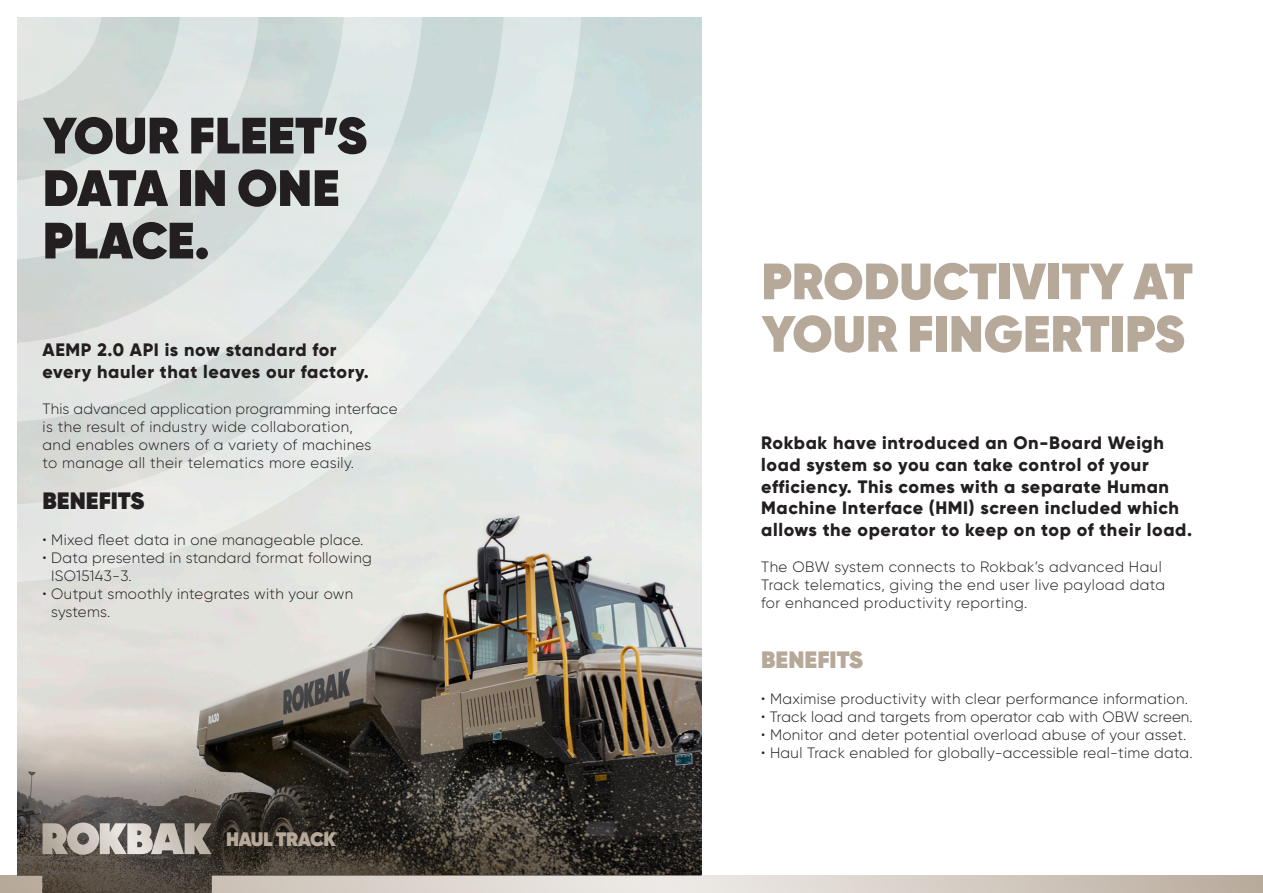
<style>
.page{position:relative;width:1263px;height:893px;background:#fff}
.page>*{position:absolute;margin:0;border:0;box-sizing:border-box;transform-origin:0 0}
.t1{font:800 51px/52.5px "Gilroy";color:#b7a99a}
.t2{font:800 51px/52.5px "Gilroy";color:#231f20}
.t3{font:800 23.7px "Gilroy";color:#231f20}
.t4{font:800 23.7px "Gilroy";color:#b7a99a}
.t5{font:800 19.5px "Gilroy";letter-spacing:-.02em;color:#b7a99a}
.t6{font:800 18px/21.6px "Gilroy";letter-spacing:.035em;color:#231f20}
.t7{font:300 15px/18px "Gilroy";letter-spacing:.02em;color:#231f20}
</style>
<div class="page">
<img style="left:17px;top:17px;width:685px;height:717px">
<svg style="left:17px;top:17px;width:565px;height:566px;background:#dbe1df"></svg>
<svg style="left:0;top:876px;width:1263px;height:17px;background:#d1c9bf"></svg>
<svg style="left:17px;top:734px;width:685px;height:159px;background:#56514a"></svg>
<svg style="left:43px;top:822px;width:169px;height:33px;background:#a7a099"></svg>
<p class="t2" style="left:43px;top:109px;width:326px">YOUR FLEET’S<br>DATA IN ONE<br>PLACE.</p>
<p class="t6" style="left:43px;top:339px;width:328px">AEMP 2.0 API is now standard for every hauler that leaves our factory.</p>
<p class="t7" style="left:43px;top:399px;width:357px">This advanced application programming interface is the result of industry wide collaboration,<br>and enables owners of a variety of machines<br>to manage all their telematics more easily.</p>
<p class="t3" style="left:43px;top:486px;width:103px">BENEFITS</p>
<p class="t7" style="left:43px;top:531px;width:322px">• Mixed fleet data in one manageable place.</p>
<p class="t7" style="left:51px;top:549px;width:322px;text-indent:-9px">• Data presented in standard format following<br>ISO15143-3.</p>
<p class="t7" style="left:51px;top:585px;width:303px;text-indent:-9px">• Output smoothly integrates with your own systems.</p>
<p class="t5" style="left:226px;top:827px;width:111px">HAUL TRACK</p>
<p class="t1" style="left:761px;top:255px;width:433px">PRODUCTIVITY AT<br>YOUR FINGERTIPS</p>
<p class="t6" style="left:761px;top:432px;width:432px">Rokbak have introduced an On-Board Weigh load system so you can take control of your efficiency. This comes with a separate Human Machine Interface (HMI) screen included which allows the operator to keep on top of their load.</p>
<p class="t7" style="left:761px;top:557px;width:406px">The OBW system connects to Rokbak’s advanced Haul<br>Track telematics, giving the end user live payload data for enhanced productivity reporting.</p>
<p class="t4" style="left:761px;top:644px;width:103px">BENEFITS</p>
<p class="t7" style="left:761px;top:689px;width:428px">• Maximise productivity with clear performance information.</p>
<p class="t7" style="left:761px;top:707px;width:433px">• Track load and targets from operator cab with OBW screen.</p>
<p class="t7" style="left:761px;top:725px;width:427px">• Monitor and deter potential overload abuse of your asset.</p>
<p class="t7" style="left:761px;top:743px;width:433px">• Haul Track enabled for globally-accessible real-time data.</p>
</div>
